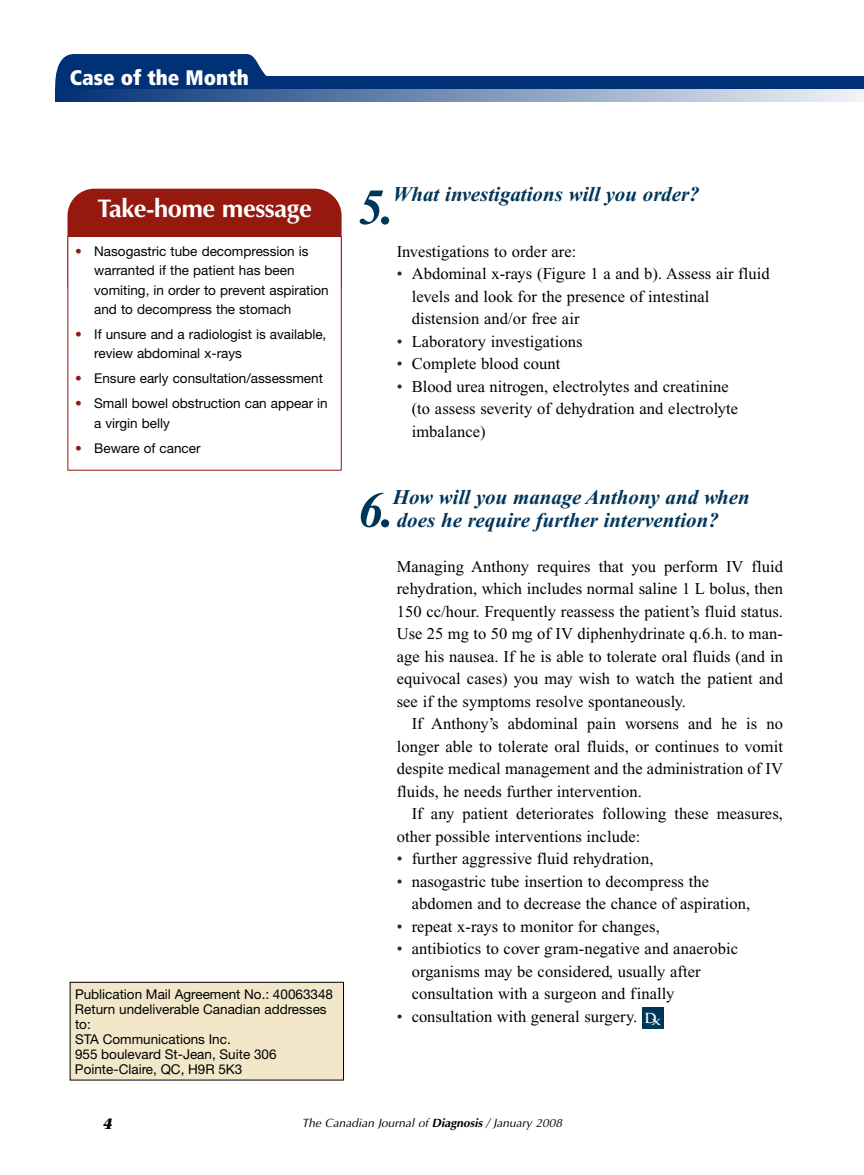
<style>
.page{position:relative;width:864px;height:1175px;background:#fff}
.page>*{position:absolute;margin:0;border:0;box-sizing:border-box;transform-origin:0 0}
.t1{font:italic 700 50.4px "Times New Roman";color:#00355a}
.t2{font:700 25.5px "Optima";letter-spacing:-.015em;color:#fff}
.t3{font:italic 700 21px/22.5px "Times New Roman";color:#00355a}
.t4{font:900 condensed 21px "Frutiger";color:#fff}
.t5{font:16.5px/22.5px "Times New Roman";letter-spacing:.005em;color:#000}
.t6{font:italic 700 15px "Stone Serif";color:#000}
.t7{font:13.5px/15px "Helvetica Neue";color:#000}
.t8{font:italic 12px "Optima";color:#000}
.s1{color:#96190f}
.s2{color:#00355a}
.s3{font-family:"Trajan";font-weight:700;font-size:13.5px;color:#fff}
.s4{font-weight:700}
</style>
<div class="page">
<svg style="left:55px;top:54px;width:212px;height:35px;background:#103d7e"></svg>
<div style="left:642px;top:1006px;width:21px;height:22px;background:#00355a"></div>
<svg style="left:55px;top:89px;width:809px;height:12px;background:#7891b5"></svg>
<div style="left:57px;top:76px;width:807px;height:13px;background:#003075"></div>
<div style="left:70px;top:982px;width:274px;height:98px;background:#f2e7c9"></div>
<div style="left:70px;top:981px;width:274px;height:99px;border:1px solid #000"></div>
<div style="left:68px;top:189px;width:274px;height:122px;background:#96190f;border-radius:27px"></div>
<div style="left:68px;top:237px;width:273px;height:233px;background:#fff"></div>
<div style="left:68px;top:236px;width:274px;height:234px;border:1px solid #96190f"></div>
<p class="t4" style="left:70px;top:69px;width:181px">Case of the Month</p>
<h2 class="t2" style="left:97px;top:193px;width:216px">Take-home message</h2>
<p class="t7" style="left:94px;top:242px;width:236px;line-height:19.5px;text-indent:-19px"><span class="s1">•</span> Nasogastric tube decompression is warranted if the patient has been vomiting, in order to prevent aspiration and to decompress the stomach</p>
<p class="t7" style="left:94px;top:326px;width:234px;line-height:19.5px;text-indent:-19px"><span class="s1">•</span> If unsure and a radiologist is available, review abdominal x-rays</p>
<p class="t7" style="left:75px;top:372px;width:249px"><span class="s1">•</span> Ensure early consultation/assessment</p>
<p class="t7" style="left:94px;top:395px;width:235px;line-height:19.5px;text-indent:-19px"><span class="s1">•</span> Small bowel obstruction can appear in a virgin belly</p>
<p class="t7" style="left:75px;top:442px;width:127px"><span class="s1">•</span> Beware of cancer</p>
<p class="t7" style="left:75px;top:988px;width:260px">Publication Mail Agreement No.: 40063348<br>Return undeliverable Canadian addresses to:<br>STA Communications Inc.<br>955 boulevard St-Jean, Suite 306<br>Pointe-Claire, QC, H9R 5K3</p>
<h1 class="t1" style="left:358px;top:190px;width:38px">5.</h1>
<p class="t3" style="left:393px;top:185px;width:308px">What investigations will you order?</p>
<p class="t5" style="left:397px;top:241px;width:181px">Investigations to order are:</p>
<p class="t5" style="left:412px;top:264px;width:360px;text-indent:-15px"><span class="s2">•</span> Abdominal x-rays (Figure 1 a and b). Assess air fluid levels and look for the presence of intestinal distension and/or free air</p>
<p class="t5" style="left:397px;top:331px;width:187px"><span class="s2">•</span> Laboratory investigations</p>
<p class="t5" style="left:397px;top:354px;width:165px"><span class="s2">•</span> Complete blood count</p>
<p class="t5" style="left:412px;top:376px;width:328px;text-indent:-15px"><span class="s2">•</span> Blood urea nitrogen, electrolytes and creatinine (to assess severity of dehydration and electrolyte imbalance)</p>
<h1 class="t1" style="left:358px;top:493px;width:38px">6.</h1>
<p class="t3" style="left:393px;top:488px;width:359px">How will you manage Anthony and when does he require further intervention?</p>
<p class="t5" style="left:397px;top:556px;width:388px;text-align:justify">Managing Anthony requires that you perform IV fluid rehydration, which includes normal saline 1 L bolus, then 150 cc/hour. Frequently reassess the patient’s fluid status.<br>Use 25 mg to 50 mg of IV diphenhydrinate q.6.h. to man&shy;age his nausea. If he is able to tolerate oral fluids (and in equivocal cases) you may wish to watch the patient and see if the symptoms resolve spontaneously.</p>
<p class="t5" style="left:397px;top:714px;width:388px;text-align:justify;text-indent:15px">If Anthony’s abdominal pain worsens and he is no longer able to tolerate oral fluids, or continues to vomit despite medical management and the administration of IV fluids, he needs further intervention.</p>
<p class="t5" style="left:397px;top:804px;width:388px;text-indent:15px">If any patient deteriorates following these measures, other possible interventions include:</p>
<p class="t5" style="left:397px;top:849px;width:258px"><span class="s2">•</span> further aggressive fluid rehydration,</p>
<p class="t5" style="left:412px;top:871px;width:340px;text-indent:-15px"><span class="s2">•</span> nasogastric tube insertion to decompress the abdomen and to decrease the chance of aspiration,</p>
<p class="t5" style="left:397px;top:916px;width:265px"><span class="s2">•</span> repeat x-rays to monitor for changes,</p>
<p class="t5" style="left:412px;top:939px;width:328px;text-indent:-15px"><span class="s2">•</span> antibiotics to cover gram-negative and anaerobic organisms may be considered, usually after consultation with a surgeon and finally</p>
<p class="t5" style="left:397px;top:1006px;width:266px"><span class="s2">•</span> consultation with general surgery. <span class="s3">D</span><sub>x</sub></p>
<p class="t6" style="left:103px;top:1118px;width:11px">4</p>
<p class="t8" style="left:302px;top:1115px;width:262px">The Canadian Journal of <span class="s4">Diagnosis</span> / January 2008</p>
</div>
